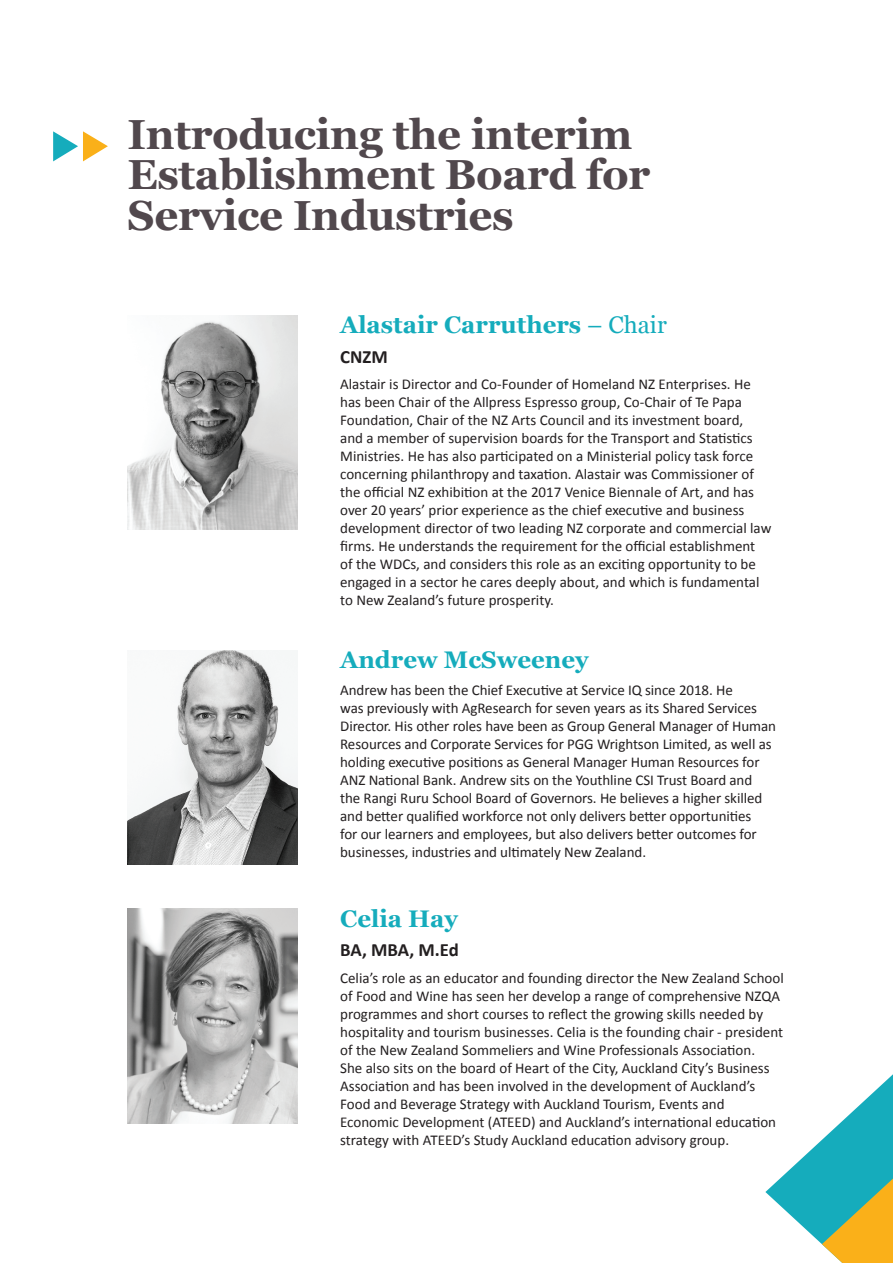
<style>
.page{position:relative;width:893px;height:1263px;background:#fff}
.page>*{position:absolute;margin:0;border:0;box-sizing:border-box;transform-origin:0 0}
.t1{font:700 42px/40.5px "Georgia";letter-spacing:-.01em;color:#51484d}
.t2{font:700 24px "Georgia";color:#15acbc}
.t3{font:700 18.75px "Calibri";color:#231f20}
.t4{font:15px/18px "Calibri";color:#231f20}
.s1{font-weight:400}
</style>
<div class="page">
<svg style="left:765px;top:1074px;width:128px;height:189px"></svg>
<svg style="left:53px;top:131px;width:55px;height:30px"></svg>
<img style="left:128px;top:315px;width:170px;height:215px">
<img style="left:128px;top:650px;width:170px;height:215px">
<img style="left:128px;top:909px;width:170px;height:214px">
<h1 class="t1" style="left:128px;top:112px;width:524px">Introducing the interim<br>Establishment Board for<br>Service Industries</h1>
<h2 class="t2" style="left:340px;top:307px;width:328px">Alastair Carruthers <span class="s1">– Chair</span></h2>
<p class="t3" style="left:340px;top:343px;width:49px">CNZM</p>
<p class="t4" style="left:340px;top:375px;width:433px">Alastair is Director and Co-Founder of Homeland NZ Enterprises. He has been Chair of the Allpress Espresso group, Co-Chair of Te Papa Foundation, Chair of the NZ Arts Council and its investment board,<br>and a member of supervision boards for the Transport and Statistics Ministries. He has also participated on a Ministerial policy task force concerning philanthropy and taxation. Alastair was Commissioner of the official NZ exhibition at the 2017 Venice Biennale of Art, and has over 20 years’ prior experience as the chief executive and business development director of two leading NZ corporate and commercial law firms. He understands the requirement for the official establishment of the WDCs, and considers this role as an exciting opportunity to be engaged in a sector he cares deeply about, and which is fundamental to New Zealand’s future prosperity.</p>
<h2 class="t2" style="left:340px;top:642px;width:250px">Andrew McSweeney</h2>
<p class="t4" style="left:340px;top:680px;width:437px">Andrew has been the Chief Executive at Service IQ since 2018. He<br>was previously with AgResearch for seven years as its Shared Services Director. His other roles have been as Group General Manager of Human Resources and Corporate Services for PGG Wrightson Limited, as well as holding executive positions as General Manager Human Resources for ANZ National Bank. Andrew sits on the Youthline CSI Trust Board and the Rangi Ruru School Board of Governors. He believes a higher skilled and better qualified workforce not only delivers better opportunities<br>for our learners and employees, but also delivers better outcomes for businesses, industries and ultimately New Zealand.</p>
<h2 class="t2" style="left:340px;top:900px;width:119px">Celia Hay</h2>
<p class="t3" style="left:340px;top:937px;width:120px">BA, MBA, M.Ed</p>
<p class="t4" style="left:340px;top:968px;width:445px">Celia’s role as an educator and founding director the New Zealand School of Food and Wine has seen her develop a range of comprehensive NZQA programmes and short courses to reflect the growing skills needed by hospitality and tourism businesses. Celia is the founding chair - president of the New Zealand Sommeliers and Wine Professionals Association.<br>She also sits on the board of Heart of the City, Auckland City’s Business Association and has been involved in the development of Auckland’s Food and Beverage Strategy with Auckland Tourism, Events and Economic Development (ATEED) and Auckland’s international education strategy with ATEED’s Study Auckland education advisory group.</p>
</div>
